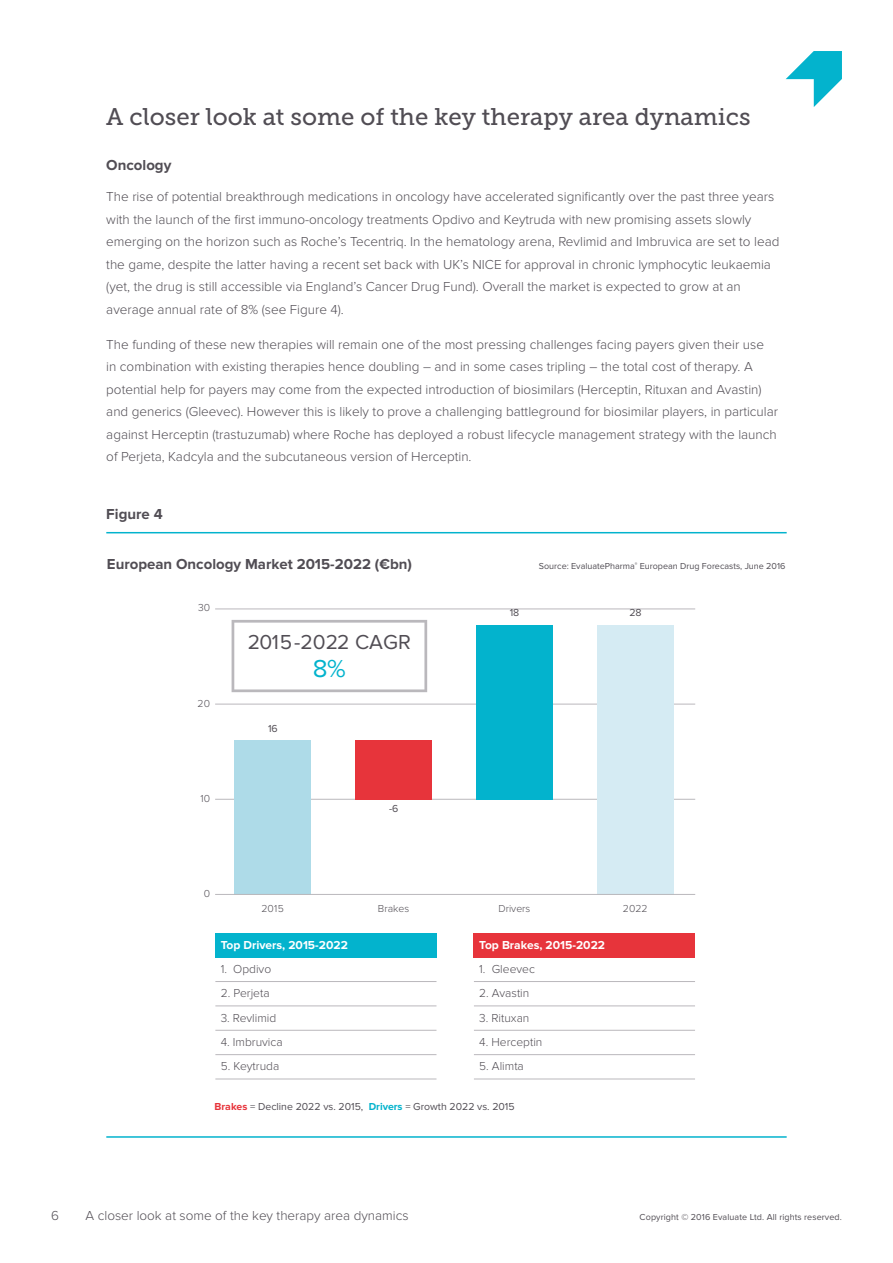
<style>
.page{position:relative;width:893px;height:1263px;background:#fff}
.page>*{position:absolute;margin:0;border:0;box-sizing:border-box;transform-origin:0 0}
.t1{font:25.5px "Proxima Nova";color:#03b3cd}
.t2{font:24px "Museo Slab 500";color:#514d54}
.t3{font:21px "Proxima Nova";color:#514d54}
.t4{font:700 15px "Proxima Nova";color:#514d54}
.t5{font:300 13.5px/22.5px "Proxima Nova";color:#514d54}
.t6{font:300 12px "Proxima Nova";color:#514d54}
.t7{font:700 12px "Proxima Nova";color:#fff}
.t8{font:10.5px "Proxima Nova";color:#514d54}
.t9{font:300 10.5px "Proxima Nova";color:#514d54}
.t10{font:9px "Proxima Nova";color:#514d54}
.s1{font-weight:700;color:#e7343b}
.s2{font-weight:700;color:#03b3cd}
</style>
<div class="page">
<hr style="left:106px;top:532px;width:681px;height:1px;background:#03b3cd">
<hr style="left:106px;top:1136px;width:681px;height:2px;background:#03b3cd">
<hr style="left:215px;top:799px;width:480px;height:1px;background:#bab8bc">
<hr style="left:215px;top:704px;width:480px;height:1px;background:#bab8bc">
<hr style="left:215px;top:608px;width:480px;height:1px;background:#bab8bc">
<div style="left:234px;top:740px;width:77px;height:154px;background:#aedbe8"></div>
<div style="left:355px;top:740px;width:77px;height:59px;background:#e7343b"></div>
<div style="left:476px;top:625px;width:77px;height:174px;background:#03b3cd"></div>
<div style="left:597px;top:625px;width:77px;height:269px;background:#d5ebf3"></div>
<hr style="left:215px;top:894px;width:480px;height:1px;background:#bab8bc">
<svg style="left:232px;top:620px;width:195px;height:72px"></svg>
<svg style="left:786px;top:51px;width:56px;height:56px"></svg>
<div style="left:215px;top:933px;width:221px;height:24px;background:#03b3cd"></div>
<hr style="left:215px;top:1078px;width:221px;height:1px;background:#bab8bc">
<hr style="left:215px;top:981px;width:221px;height:1px;background:#bab8bc">
<hr style="left:215px;top:1006px;width:221px;height:1px;background:#bab8bc">
<hr style="left:215px;top:1030px;width:221px;height:1px;background:#bab8bc">
<hr style="left:215px;top:1054px;width:221px;height:1px;background:#bab8bc">
<div style="left:474px;top:933px;width:221px;height:24px;background:#e7343b"></div>
<hr style="left:474px;top:1078px;width:221px;height:1px;background:#bab8bc">
<hr style="left:474px;top:981px;width:221px;height:1px;background:#bab8bc">
<hr style="left:474px;top:1006px;width:221px;height:1px;background:#bab8bc">
<hr style="left:474px;top:1030px;width:221px;height:1px;background:#bab8bc">
<hr style="left:474px;top:1054px;width:221px;height:1px;background:#bab8bc">
<h2 class="t2" style="left:106px;top:103px;width:646px">A closer look at some of the key therapy area dynamics</h2>
<p class="t4" style="left:106px;top:156px;width:67px">Oncology</p>
<p class="t5" style="left:106px;top:186px;width:675px">The rise of potential breakthrough medications in oncology have accelerated significantly over the past three years with the launch of the first immuno-oncology treatments Opdivo and Keytruda with new promising assets slowly emerging on the horizon such as Roche’s Tecentriq. In the hematology arena, Revlimid and Imbruvica are set to lead the game, despite the latter having a recent set back with UK’s NICE for approval in chronic lymphocytic leukaemia (yet, the drug is still accessible via England’s Cancer Drug Fund). Overall the market is expected to grow at an average annual rate of 8% (see Figure 4).</p>
<p class="t5" style="left:106px;top:333px;width:673px">The funding of these new therapies will remain one of the most pressing challenges facing payers given their use<br>in combination with existing therapies hence doubling – and in some cases tripling – the total cost of therapy. A potential help for payers may come from the expected introduction of biosimilars (Herceptin, Rituxan and Avastin) and generics (Gleevec). However this is likely to prove a challenging battleground for biosimilar players, in particular against Herceptin (trastuzumab) where Roche has deployed a robust lifecycle management strategy with the launch of Perjeta, Kadcyla and the subcutaneous version of Herceptin.</p>
<p class="t4" style="left:106px;top:505px;width:58px">Figure 4</p>
<p class="t4" style="left:107px;top:555px;width:306px">European Oncology Market 2015-2022 (€bn)</p>
<p class="t9" style="left:198px;top:602px;width:14px">30</p>
<p class="t9" style="left:198px;top:697px;width:14px">20</p>
<p class="t9" style="left:201px;top:792px;width:11px">10</p>
<h3 class="t3" style="left:248px;top:630px;width:164px">2015-2022 CAGR</h3>
<h1 class="t1" style="left:313px;top:654px;width:34px">8%</h1>
<p class="t8" style="left:268px;top:722px;width:11px">16</p>
<p class="t8" style="left:389px;top:802px;width:11px">-6</p>
<p class="t9" style="left:204px;top:887px;width:8px">0</p>
<p class="t9" style="left:261px;top:902px;width:24px">2015</p>
<p class="t7" style="left:221px;top:938px;width:129px">Top Drivers, 2015-2022</p>
<p class="t6" style="left:221px;top:962px;width:52px">1. Opdivo</p>
<p class="t6" style="left:221px;top:986px;width:50px">2. Perjeta</p>
<p class="t6" style="left:221px;top:1011px;width:57px">3. Revlimid</p>
<p class="t6" style="left:221px;top:1035px;width:64px">4. Imbruvica</p>
<p class="t6" style="left:221px;top:1059px;width:60px">5. Keytruda</p>
<p class="t9" style="left:378px;top:902px;width:33px">Brakes</p>
<p class="t8" style="left:510px;top:607px;width:11px">18</p>
<p class="t10" style="left:539px;top:561px;width:248px">Source: EvaluatePharma<sup>®</sup> European Drug Forecasts, June 2016</p>
<p class="t8" style="left:629px;top:607px;width:14px">28</p>
<p class="t9" style="left:498px;top:902px;width:33px">Drivers</p>
<p class="t9" style="left:623px;top:902px;width:26px">2022</p>
<p class="t7" style="left:479px;top:938px;width:127px">Top Brakes, 2015-2022</p>
<p class="t6" style="left:479px;top:962px;width:57px">1. Gleevec</p>
<p class="t6" style="left:479px;top:986px;width:52px">2. Avastin</p>
<p class="t6" style="left:479px;top:1011px;width:52px">3. Rituxan</p>
<p class="t6" style="left:479px;top:1035px;width:65px">4. Herceptin</p>
<p class="t6" style="left:479px;top:1059px;width:46px">5. Alimta</p>
<p class="t8" style="left:215px;top:1100px;width:302px"><span class="s1">Brakes</span> = Decline 2022 vs. 2015, <span class="s2">Drivers</span> = Growth 2022 vs. 2015</p>
<p class="t5" style="left:51px;top:1205px;width:9px">6</p>
<p class="t5" style="left:86px;top:1205px;width:325px">A closer look at some of the key therapy area dynamics</p>
<p class="t10" style="left:640px;top:1212px;width:204px">Copyright © 2016 Evaluate Ltd. All rights reserved.</p>
</div>
